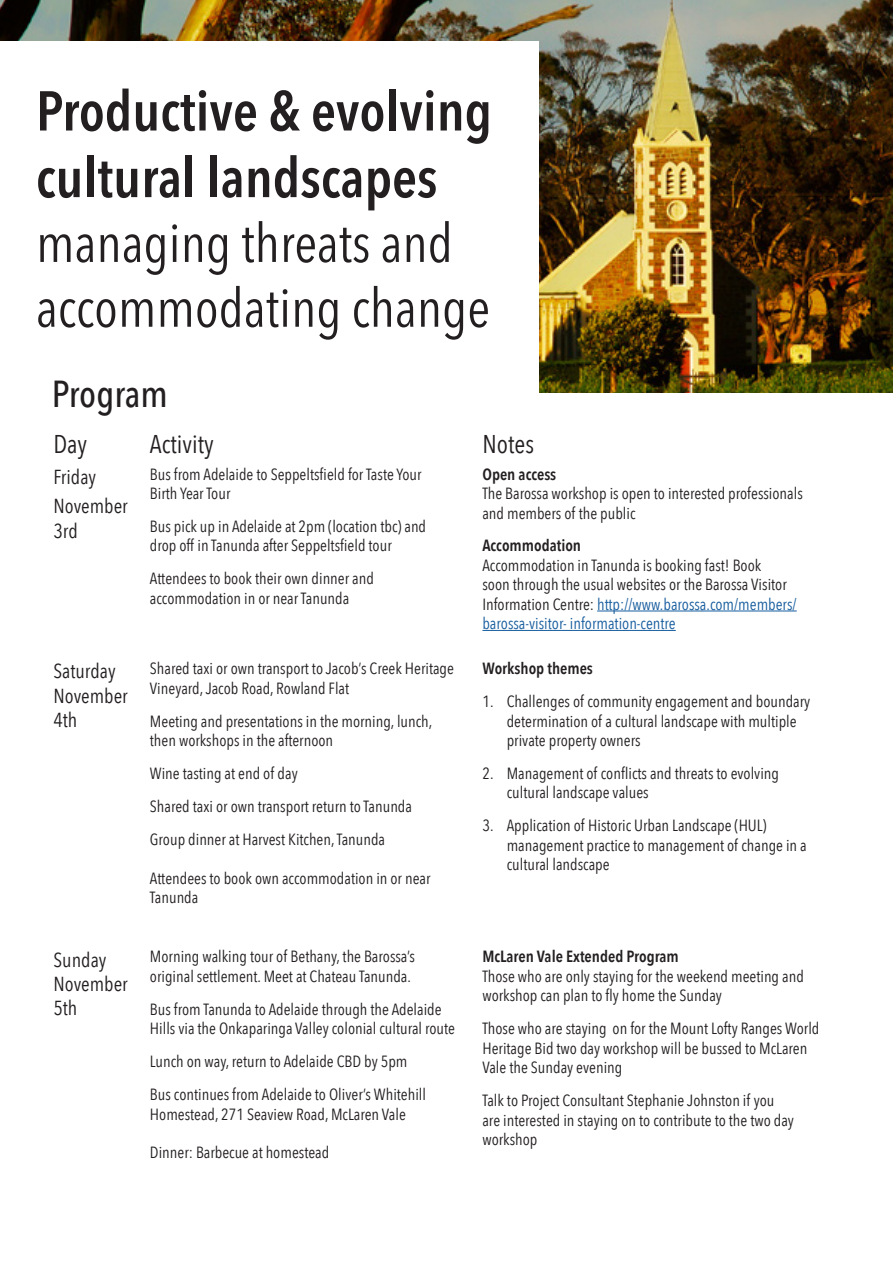
<style>
.page{position:relative;width:893px;height:1263px;background:#fff}
.page>*{position:absolute;margin:0;border:0;box-sizing:border-box;transform-origin:0 0}
.t1{font:600 55.5px/66.6px "Avenir Next Condensed";color:#231f20}
.t2{font:54px/64.8px "Avenir Next Condensed";color:#231f20}
.Paragraph_Style_1{font:500 37.5px "Avenir Next Condensed";letter-spacing:-.005em;color:#231f20}
.t3{font:25.65px "Avenir Next Condensed";color:#231f20}
.t4{font:20.25px/24.3px "Avenir Next Condensed";color:#231f20}
.t5{font:16.2px/19.5px "Avenir Next Condensed";color:#231f20}
.t6{font:600 16.2px "Avenir Next Condensed";color:#231f20}
.s1{font-weight:600}
.s2{color:#175d9e}
</style>
<div class="page">
<img style="left:0;top:0;width:893px;height:393px">
<div style="left:0;top:42px;width:538px;height:381px;background:#fff"></div>
<hr style="left:597px;top:611px;width:200px;height:1px;background:#175d9e">
<hr style="left:482px;top:630px;width:194px;height:1px;background:#175d9e">
<p class="t1" style="left:36px;top:76px;width:458px">Productive &amp; evolving cultural landscapes</p>
<p class="t2" style="left:36px;top:208px;width:456px">managing threats and accommodating change</p>
<p class="Paragraph_Style_1" style="left:52px;top:371px;width:117px">Program</p>
<p class="t3" style="left:53px;top:422px;width:35px">Day</p>
<p class="t3" style="left:150px;top:422px;width:65px">Activity</p>
<p class="t3" style="left:482px;top:422px;width:53px">Notes</p>
<p class="t4" style="left:53px;top:463px;width:44px">Friday</p>
<p class="t4" style="left:53px;top:493px;width:76px">November<br>3rd</p>
<p class="t5" style="left:150px;top:463px;width:273px">Bus from Adelaide to Seppeltsfield for Taste Your<br>Birth Year Tour</p>
<p class="t5" style="left:150px;top:516px;width:278px">Bus pick up in Adelaide at 2pm (location tbc) and drop off in Tanunda after Seppeltsfield tour</p>
<p class="t5" style="left:150px;top:568px;width:225px">Attendees to book their own dinner and accommodation in or near Tanunda</p>
<p class="t5" style="left:482px;top:463px;width:322px"><span class="s1">Open access<br></span>The Barossa workshop is open to interested professionals and members of the public</p>
<p class="t5" style="left:482px;top:535px;width:316px"><span class="s1">Accommodation<br></span>Accommodation in Tanunda is booking fast! Book<br>soon through the usual websites or the Barossa Visitor Information Centre: <span class="s2">http://www.barossa.com/members/ barossa-visitor- information-centre</span></p>
<p class="t4" style="left:53px;top:658px;width:76px">Saturday<br>November<br>4th</p>
<p class="t5" style="left:150px;top:658px;width:306px">Shared taxi or own transport to Jacob’s Creek Heritage<br>Vineyard, Jacob Road, Rowland Flat</p>
<p class="t5" style="left:150px;top:710px;width:284px">Meeting and presentations in the morning, lunch, then workshops in the afternoon</p>
<p class="t5" style="left:150px;top:763px;width:149px">Wine tasting at end of day</p>
<p class="t5" style="left:150px;top:796px;width:264px">Shared taxi or own transport return to Tanunda</p>
<p class="t5" style="left:150px;top:829px;width:237px">Group dinner at Harvest Kitchen, Tanunda</p>
<p class="t5" style="left:150px;top:867px;width:282px">Attendees to book own accommodation in or near<br>Tanunda</p>
<p class="t4" style="left:53px;top:946px;width:76px">Sunday<br>November<br>5th</p>
<p class="t5" style="left:150px;top:946px;width:267px">Morning walking tour of Bethany, the Barossa’s original settlement. Meet at Chateau Tanunda.</p>
<p class="t5" style="left:150px;top:999px;width:307px">Bus from Tanunda to Adelaide through the Adelaide<br>Hills via the Onkaparinga Valley colonial cultural route</p>
<p class="t5" style="left:150px;top:1051px;width:259px">Lunch on way, return to Adelaide CBD by 5pm</p>
<p class="t5" style="left:150px;top:1084px;width:278px">Bus continues from Adelaide to Oliver’s Whitehill<br>Homestead, 271 Seaview Road, McLaren Vale</p>
<p class="t5" style="left:150px;top:1142px;width:181px">Dinner: Barbecue at homestead</p>
<p class="t6" style="left:482px;top:654px;width:112px">Workshop themes</p>
<p class="t5" style="left:507px;top:691px;width:305px;text-indent:-24px">1. Challenges of community engagement and boundary determination of a cultural landscape with multiple private property owners</p>
<p class="t5" style="left:507px;top:763px;width:274px;text-indent:-24px">2. Management of conflicts and threats to evolving cultural landscape values</p>
<p class="t5" style="left:507px;top:815px;width:302px;text-indent:-24px">3. Application of Historic Urban Landscape (HUL) management practice to management of change in a cultural landscape</p>
<p class="t5" style="left:482px;top:946px;width:323px"><span class="s1">McLaren Vale Extended Program<br></span>Those who are only staying for the weekend meeting and workshop can plan to fly home the Sunday</p>
<p class="t5" style="left:482px;top:1018px;width:339px">Those who are staying on for the Mount Lofty Ranges World<br>Heritage Bid two day workshop will be bussed to McLaren<br>Vale the Sunday evening</p>
<p class="t5" style="left:482px;top:1090px;width:313px">Talk to Project Consultant Stephanie Johnston if you are interested in staying on to contribute to the two day workshop</p>
</div>
